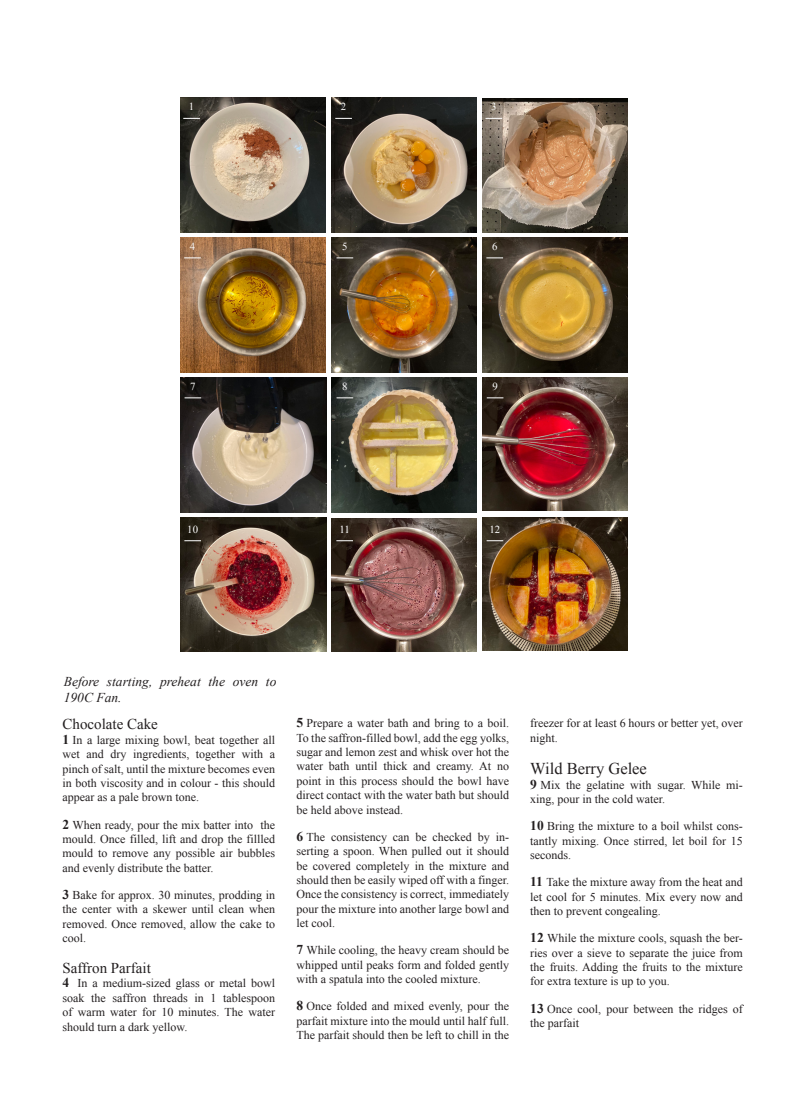
<style>
.page{position:relative;width:808px;height:1106px;background:#fff}
.page>*{position:absolute;margin:0;border:0;box-sizing:border-box;transform-origin:0 0}
.text_3_collumns{font:16.5px "Times New Roman";color:#231f20}
.text_3_collumns-2{font:15px "Times New Roman";color:#231f20}
.Schreibtschrift{font:italic 13.5px/16.2px "Times New Roman";color:#231f20}
.t1{font:12px/14.4px "Times New Roman";color:#231f20;text-align:justify}
.Image{font:10.8px "Times New Roman";color:#fff}
.s1{font-weight:700;font-size:13.5px}
</style>
<div class="page">
<img style="left:482px;top:98px;width:146px;height:134px">
<img style="left:180px;top:238px;width:146px;height:134px">
<img style="left:180px;top:378px;width:146px;height:134px">
<img style="left:331px;top:98px;width:146px;height:134px">
<img style="left:331px;top:238px;width:145px;height:134px">
<img style="left:482px;top:238px;width:146px;height:134px">
<img style="left:331px;top:518px;width:146px;height:133px">
<img style="left:181px;top:517px;width:145px;height:135px">
<img style="left:482px;top:517px;width:146px;height:134px">
<img style="left:180px;top:98px;width:146px;height:134px">
<img style="left:331px;top:378px;width:146px;height:134px">
<img style="left:482px;top:378px;width:146px;height:132px">
<svg style="left:183px;top:118px;width:17px;height:1px"></svg>
<svg style="left:335px;top:118px;width:17px;height:1px"></svg>
<svg style="left:485px;top:118px;width:17px;height:1px"></svg>
<svg style="left:184px;top:257px;width:17px;height:1px"></svg>
<svg style="left:486px;top:257px;width:17px;height:1px"></svg>
<svg style="left:185px;top:397px;width:16px;height:1px"></svg>
<svg style="left:337px;top:397px;width:16px;height:1px"></svg>
<svg style="left:487px;top:397px;width:16px;height:1px"></svg>
<svg style="left:184px;top:540px;width:17px;height:1px"></svg>
<svg style="left:336px;top:540px;width:17px;height:1px"></svg>
<svg style="left:487px;top:540px;width:16px;height:1px"></svg>
<svg style="left:337px;top:257px;width:16px;height:1px"></svg>
<p class="Image" style="left:189px;top:100px;width:7px">1</p>
<p class="Image" style="left:341px;top:100px;width:7px">2</p>
<p class="Image" style="left:491px;top:100px;width:7px">3</p>
<p class="Image" style="left:190px;top:239px;width:7px">4</p>
<p class="Image" style="left:492px;top:239px;width:7px">6</p>
<p class="Image" style="left:342px;top:239px;width:7px">5</p>
<p class="Image" style="left:190px;top:379px;width:7px">7</p>
<p class="Image" style="left:342px;top:379px;width:7px">8</p>
<p class="Image" style="left:492px;top:379px;width:7px">9</p>
<p class="Image" style="left:187px;top:522px;width:12px">10</p>
<p class="Image" style="left:339px;top:522px;width:12px">11</p>
<p class="Image" style="left:489px;top:522px;width:12px">12</p>
<p class="Schreibtschrift" style="left:64px;top:673px;width:214px">Before starting, preheat the oven to<br>190C Fan.</p>
<p class="text_3_collumns-2" style="left:62px;top:714px;width:97px">Chocolate Cake</p>
<p class="t1" style="left:62px;top:732px;width:214px"><span class="s1">1</span> In a large mixing bowl, beat together all wet and dry ingredients, together with a pinch of salt, until the mixture becomes even in both viscosity and in colour - this should appear as a pale brown tone.</p>
<p class="t1" style="left:62px;top:817px;width:214px"><span class="s1">2</span> When ready, pour the mix batter into the mould. Once filled, lift and drop the fillled mould to remove any possible air bubbles and evenly distribute the batter.</p>
<p class="t1" style="left:62px;top:887px;width:214px"><span class="s1">3</span> Bake for approx. 30 minutes, prodding in the center with a skewer until clean when removed. Once removed, allow the cake to cool.</p>
<p class="text_3_collumns-2" style="left:62px;top:957px;width:90px">Saffron Parfait</p>
<p class="t1" style="left:62px;top:975px;width:214px"><span class="s1">4</span> In a medium-sized glass or metal bowl soak the saffron threads in 1 tablespoon of warm water for 10 minutes. The water should turn a dark yellow.</p>
<p class="t1" style="left:296px;top:716px;width:214px"><span class="s1">5</span> Prepare a water bath and bring to a boil.<br>To the saffron-filled bowl, add the egg yolks, sugar and lemon zest and whisk over hot the water bath until thick and creamy. At no point in this process should the bowl have direct contact with the water bath but should be held above instead.</p>
<p class="t1" style="left:296px;top:829px;width:214px"><span class="s1">6</span> The consistency can be checked by in&shy;serting a spoon. When pulled out it should be covered completely in the mixture and should then be easily wiped off with a finger.<br>Once the consistency is correct, immediately pour the mixture into another large bowl and let cool.</p>
<p class="t1" style="left:296px;top:943px;width:214px"><span class="s1">7</span> While cooling, the heavy cream should be whipped until peaks form and folded gently with a spatula into the cooled mixture.</p>
<p class="t1" style="left:296px;top:999px;width:214px"><span class="s1">8</span> Once folded and mixed evenly, pour the parfait mixture into the mould until half full.<br>The parfait should then be left to chill in the</p>
<p class="t1" style="left:530px;top:716px;width:214px">freezer for at least 6 hours or better yet, over night.</p>
<p class="text_3_collumns" style="left:530px;top:757px;width:118px">Wild Berry Gelee</p>
<p class="t1" style="left:530px;top:777px;width:214px"><span class="s1">9</span> Mix the gelatine with sugar. While mi&shy;xing, pour in the cold water.</p>
<p class="t1" style="left:530px;top:818px;width:214px"><span class="s1">10</span> Bring the mixture to a boil whilst cons&shy;tantly mixing. Once stirred, let boil for 15 seconds.</p>
<p class="t1" style="left:530px;top:874px;width:214px"><span class="s1">11</span> Take the mixture away from the heat and let cool for 5 minutes. Mix every now and then to prevent congealing.</p>
<p class="t1" style="left:530px;top:930px;width:214px"><span class="s1">12</span> While the mixture cools, squash the ber&shy;ries over a sieve to separate the juice from the fruits. Adding the fruits to the mixture for extra texture is up to you.</p>
<p class="t1" style="left:530px;top:1001px;width:214px"><span class="s1">13</span> Once cool, pour between the ridges of the parfait</p>
</div>
